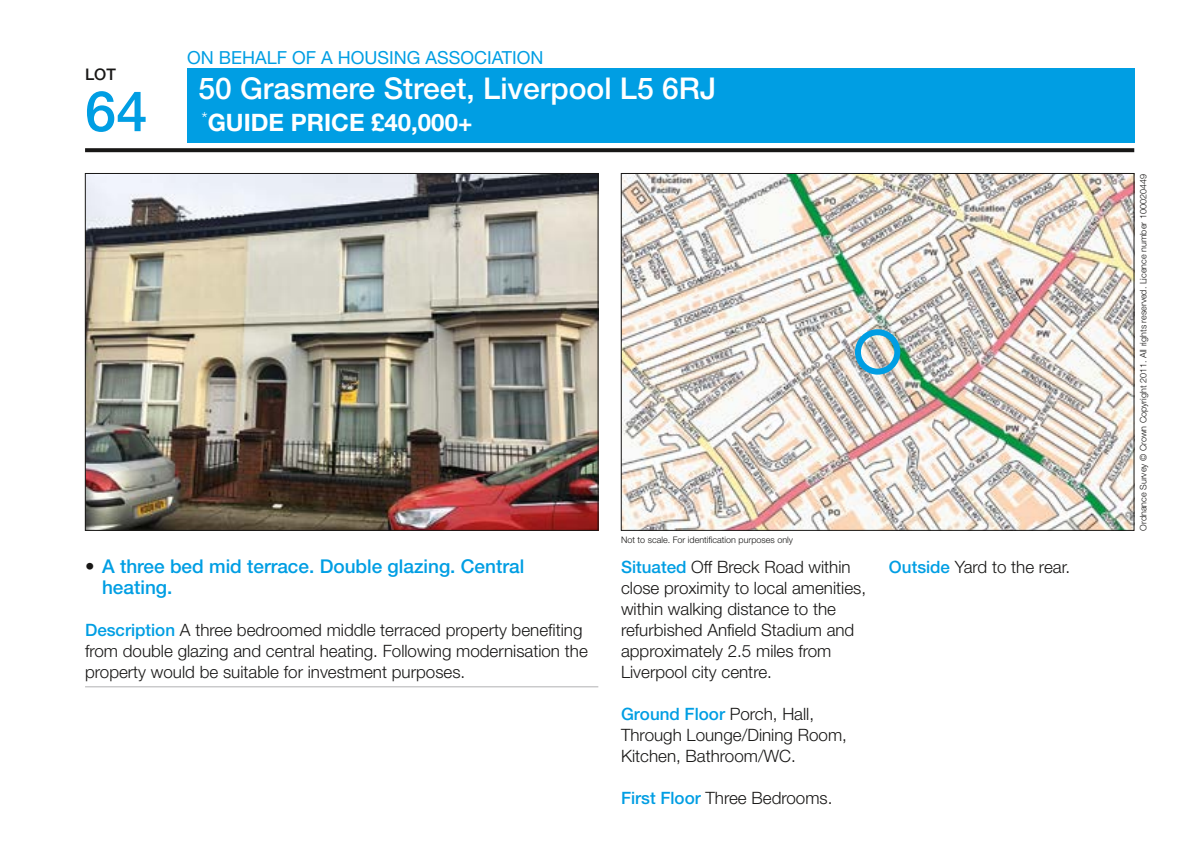
<style>
.page{position:relative;width:1191px;height:844px;background:#fff}
.page>*{position:absolute;margin:0;border:0;box-sizing:border-box;transform-origin:0 0}
.t1{font:500 56px "Helvetica Neue LT Std";color:#009ee3}
.t2{font:500 30px "Helvetica Neue LT Std";color:#fff}
.t3{font:700 24px "Helvetica Neue LT Std";color:#fff}
.t4{font:500 19px/21px "Helvetica Neue LT Std";color:#009ee3}
.t5{font:18px "Helvetica Neue LT Std";color:#009ee3}
.t6{font:300 17px/21px "Helvetica Neue LT Std";color:#181716}
.t7{font:500 16px "Helvetica Neue LT Std";color:#181716}
.t8{font:300 9px "Helvetica Neue LT Std";color:#181716}
.s1{color:#181716}
.s2{font-weight:500;color:#009ee3}
</style>
<div class="page">
<div style="left:187px;top:68px;width:947px;height:74px;background:#009ee3"></div>
<svg style="left:85px;top:148px;width:1049px;height:4px;background:#232221"></svg>
<img style="left:87px;top:175px;width:509px;height:353px">
<img style="left:623px;top:175px;width:509px;height:353px">
<hr style="left:85px;top:686px;width:513px;height:1px;background:#b1b2b3">
<div style="left:855px;top:329px;width:45px;height:45px;border:6px solid #009ee3;border-radius:50%"></div>
<p class="t7" style="left:85px;top:64px;width:32px">LOT</p>
<h1 class="t1" style="left:85px;top:78px;width:64px">64</h1>
<p class="t5" style="left:187px;top:47px;width:358px">ON BEHALF OF A HOUSING ASSOCIATION</p>
<h2 class="t2" style="left:198px;top:71px;width:519px">50 Grasmere Street, Liverpool L5 6RJ</h2>
<h3 class="t3" style="left:201px;top:108px;width:272px"><sup>*</sup>GUIDE PRICE £40,000+</h3>
<p class="t4" style="left:102px;top:555px;width:424px;text-indent:-17px"><span class="s1">•</span> A three bed mid terrace. Double glazing. Central heating.</p>
<p class="t6" style="left:85px;top:618px;width:504px"><span class="s2">Description</span> A three bedroomed middle terraced property benefiting from double glazing and central heating. Following modernisation the property would be suitable for investment purposes.</p>
<p class="t8" style="left:621px;top:533px;width:174px">Not to scale. For identification purposes only</p>
<p class="t6" style="left:621px;top:555px;width:246px"><span class="s2">Situated</span> Off Breck Road within close proximity to local amenities, within walking distance to the refurbished Anfield Stadium and approximately 2.5 miles from<br>Liverpool city centre.</p>
<p class="t6" style="left:621px;top:702px;width:227px"><span class="s2">Ground Floor</span> Porch, Hall,<br>Through Lounge/Dining Room,<br>Kitchen, Bathroom/WC.</p>
<p class="t6" style="left:621px;top:786px;width:213px"><span class="s2">First Floor</span> Three Bedrooms.</p>
<p class="t6" style="left:889px;top:555px;width:183px"><span class="s2">Outside</span> Yard to the rear.</p>
<p class="t8" style="left:1137px;top:530px;width:357px;rotate:-90deg">Ordnance Survey © Crown Copyright 2011. All rights reserved. Licence number 100020449</p>
</div>
